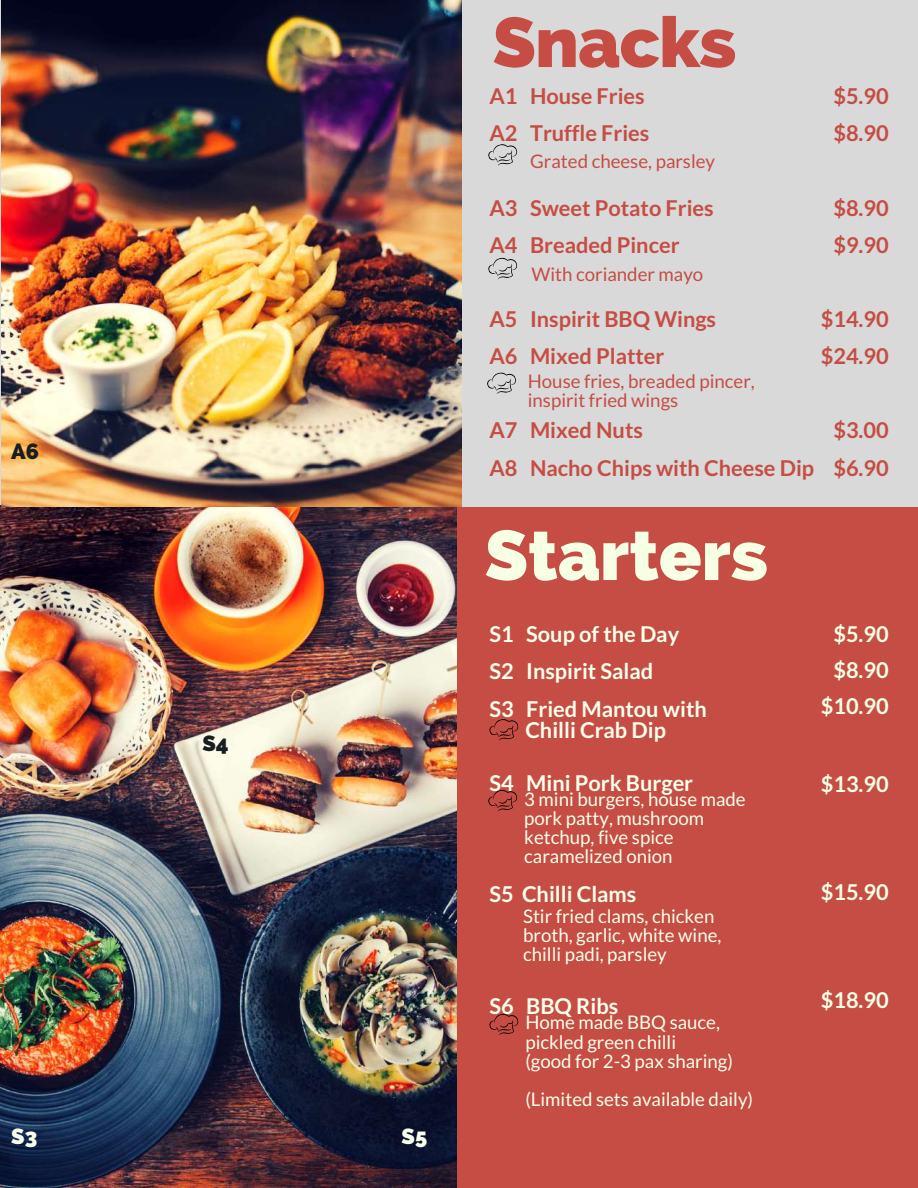
<style>
.page{position:relative;width:918px;height:1188px;background:#d9d9d9}
.page>*{position:absolute;margin:0;border:0;box-sizing:border-box;transform-origin:0 0}
.t1{font:800 70.05px "Raleway";color:#f7ffe5}
.t2{font:800 70.05px "Raleway";letter-spacing:-.01em;color:#c54d43}
.t3{font:700 21.75px/37.2px "Lato";color:#c54d43}
.t4{font:700 21.75px/37.2px "Lato";color:#f8ffec}
.t5{font:700 21.75px/36px "Lato";color:#f7ffe5;text-align:center}
.t6{font:800 21.75px "Raleway";color:#181d1f}
.t7{font:800 21.75px "Raleway";color:#f8ffec}
.t8{font:18.75px/19.2px "Lato";color:#f8ffec}
.t9{font:18.75px/19.2px "Lato";color:#c54d43}
</style>
<div class="page">
<img style="left:0;top:0;width:461px;height:1188px">
<div style="left:458px;top:507px;width:460px;height:681px;background:#c54d43"></div>
<svg style="left:488px;top:144px;width:30px;height:22px"></svg>
<svg style="left:488px;top:257px;width:30px;height:23px"></svg>
<svg style="left:487px;top:372px;width:29px;height:22px"></svg>
<svg style="left:489px;top:719px;width:30px;height:22px"></svg>
<svg style="left:488px;top:790px;width:30px;height:22px"></svg>
<svg style="left:489px;top:1013px;width:30px;height:22px"></svg>
<p class="t6" style="left:11px;top:438px;width:29px">A6</p>
<p class="t7" style="left:11px;top:1123px;width:28px">S3</p>
<p class="t6" style="left:202px;top:731px;width:28px">S4</p>
<p class="t7" style="left:402px;top:1123px;width:27px">S5</p>
<h1 class="t2" style="left:493px;top:1px;width:245px">Snacks</h1>
<p class="t3" style="left:489px;top:77px;width:162px">A1 House Fries<br>A2 Truffle Fries</p>
<p class="t9" style="left:530px;top:151px;width:186px">Grated cheese, parsley</p>
<p class="t3" style="left:489px;top:189px;width:226px">A3 Sweet Potato Fries<br>A4 Breaded Pincer</p>
<p class="t9" style="left:531px;top:264px;width:173px">With coriander mayo</p>
<p class="t3" style="left:489px;top:300px;width:228px">A5 Inspirit BBQ Wings<br>A6 Mixed Platter</p>
<p class="t9" style="left:528px;top:371px;width:228px">House fries, breaded pincer, inspirit fried wings</p>
<p class="t3" style="left:833px;top:77px;width:57px">$5.90 $8.90</p>
<p class="t3" style="left:833px;top:189px;width:57px">$8.90 $9.90</p>
<p class="t3" style="left:821px;top:300px;width:70px">$14.90 $24.90</p>
<p class="t3" style="left:489px;top:411px;width:326px">A7 Mixed Nuts<br>A8 Nacho Chips with Cheese Dip</p>
<h1 class="t1" style="left:485px;top:514px;width:284px">Starters</h1>
<p class="t3" style="left:833px;top:411px;width:57px">$3.00 $6.90</p>
<p class="t4" style="left:489px;top:615px;width:219px">S1 Soup of the Day<br>S2 Inspirit Salad<br>S3 Fried Mantou with</p>
<p class="t4" style="left:525px;top:711px;width:142px">Chilli Crab Dip</p>
<p class="t4" style="left:489px;top:764px;width:205px">S4 Mini Pork Burger</p>
<p class="t8" style="left:524px;top:789px;width:223px">3 mini burgers, house made pork patty, mushroom ketchup, five spice caramelized onion</p>
<p class="t4" style="left:489px;top:875px;width:149px">S5 Chilli Clams</p>
<p class="t8" style="left:523px;top:906px;width:200px">Stir fried clams, chicken broth, garlic, white wine, chilli padi, parsley</p>
<p class="t4" style="left:489px;top:986px;width:130px">S6 BBQ Ribs</p>
<p class="t8" style="left:525px;top:1013px;width:209px">Home made BBQ sauce, pickled green chilli<br>(good for 2-3 pax sharing)</p>
<p class="t8" style="left:525px;top:1089px;width:229px">(Limited sets available daily)</p>
<p class="t5" style="left:821px;top:616px;width:70px">$5.90 $8.90 $10.90</p>
<p class="t5" style="left:821px;top:766px;width:70px">$13.90</p>
<p class="t5" style="left:821px;top:874px;width:70px">$15.90</p>
<p class="t5" style="left:821px;top:982px;width:70px">$18.90</p>
</div>
